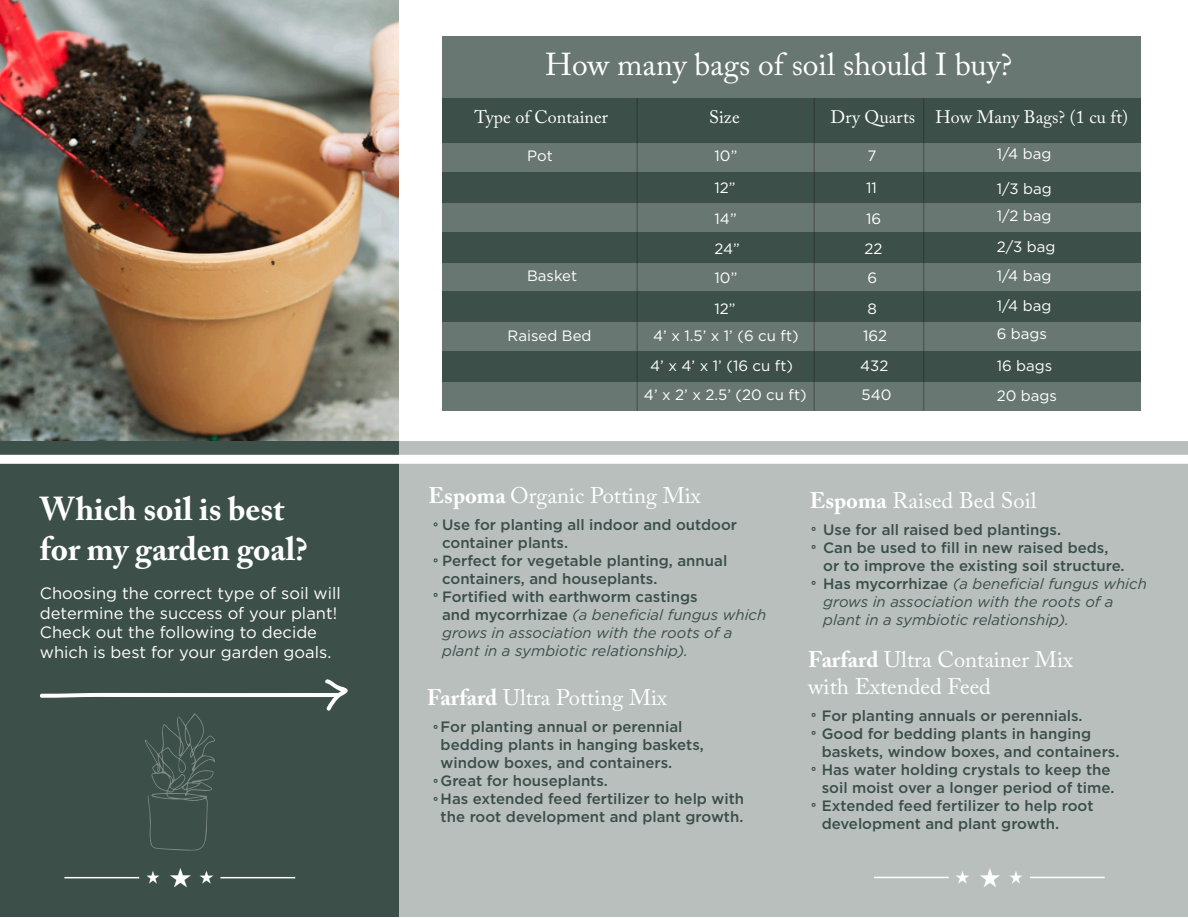
<style>
.page{position:relative;width:1188px;height:918px;background:#fff}
.page>*{position:absolute;margin:0;border:0;box-sizing:border-box;transform-origin:0 0}
.t1{font:700 33px "Adobe Caslon Pro";color:#fff}
.t2{font:31.5px "Adobe Caslon Pro";color:#fff}
.t3{font:22.5px "Adobe Caslon Pro";color:#fff}
.t4{font:18px "Adobe Caslon Pro";color:#fff}
.t5{font:16.5px "Gotham";color:#fff}
.t6{font:500 15px/18px "Gotham";color:#3b4e49}
.t7{font:italic 15px/18px "Gotham";color:#3b4e49}
.t8{font:15px "Gotham";color:#fff}
.s1{font-weight:700}
.s2{font-weight:500;font-style:normal}
</style>
<div class="page">
<img style="left:0;top:0;width:399px;height:441px">
<div style="left:0;top:441px;width:1188px;height:475px;background:#3c4f49"></div>
<div style="left:400px;top:441px;width:788px;height:476px;background:#b8bfbd"></div>
<div style="left:442px;top:36px;width:699px;height:63px;background:#697773"></div>
<div style="left:442px;top:98px;width:699px;height:44px;background:#3c4f49"></div>
<div style="left:442px;top:292px;width:699px;height:30px;background:#3c4f49"></div>
<div style="left:442px;top:172px;width:699px;height:30px;background:#3c4f49"></div>
<div style="left:442px;top:351px;width:699px;height:31px;background:#3c4f49"></div>
<div style="left:442px;top:232px;width:699px;height:30px;background:#3c4f49"></div>
<div style="left:442px;top:142px;width:699px;height:30px;background:#697773"></div>
<div style="left:442px;top:321px;width:699px;height:30px;background:#697773"></div>
<div style="left:442px;top:202px;width:699px;height:30px;background:#697773"></div>
<div style="left:442px;top:381px;width:699px;height:30px;background:#697773"></div>
<div style="left:442px;top:262px;width:699px;height:30px;background:#697773"></div>
<hr style="left:636px;top:98px;width:2px;height:313px;background:#231f20">
<hr style="left:813px;top:98px;width:2px;height:313px;background:#231f20">
<hr style="left:923px;top:98px;width:1px;height:313px;background:#231f20">
<svg style="left:434px;top:522px;width:4px;height:4px"></svg>
<svg style="left:812px;top:527px;width:4px;height:4px"></svg>
<svg style="left:812px;top:545px;width:4px;height:4px"></svg>
<svg style="left:812px;top:713px;width:4px;height:4px"></svg>
<svg style="left:812px;top:581px;width:4px;height:4px"></svg>
<svg style="left:812px;top:731px;width:4px;height:4px"></svg>
<svg style="left:812px;top:767px;width:4px;height:4px"></svg>
<svg style="left:812px;top:803px;width:4px;height:4px"></svg>
<svg style="left:434px;top:558px;width:4px;height:4px"></svg>
<svg style="left:434px;top:593px;width:4px;height:4px"></svg>
<svg style="left:434px;top:725px;width:4px;height:4px"></svg>
<svg style="left:434px;top:779px;width:4px;height:4px"></svg>
<svg style="left:434px;top:797px;width:4px;height:4px"></svg>
<img style="left:170px;top:868px;width:21px;height:20px">
<img style="left:199px;top:871px;width:14px;height:12px">
<img style="left:146px;top:871px;width:14px;height:12px">
<hr style="left:64px;top:877px;width:75px;height:1px;background:#fff">
<hr style="left:220px;top:877px;width:75px;height:1px;background:#fff">
<svg style="left:40px;top:679px;width:308px;height:172px"></svg>
<div style="left:0;top:455px;width:1188px;height:9px;background:#fff"></div>
<img style="left:979px;top:867px;width:22px;height:21px">
<img style="left:1009px;top:870px;width:14px;height:13px">
<svg style="left:956px;top:870px;width:13px;height:13px"></svg>
<hr style="left:874px;top:877px;width:75px;height:1px;background:#fff">
<hr style="left:1030px;top:877px;width:75px;height:1px;background:#fff">
<p class="t1" style="left:40px;top:489px;width:246px">Which soil is best</p>
<p class="t1" style="left:40px;top:529px;width:269px">for my garden goal?</p>
<p class="t5" style="left:40px;top:582px;width:302px">Choosing the correct type of soil will</p>
<p class="t5" style="left:40px;top:602px;width:299px">determine the success of your plant!</p>
<p class="t5" style="left:40px;top:622px;width:279px">Check out the following to decide</p>
<p class="t5" style="left:40px;top:642px;width:293px">which is best for your garden goals.</p>
<p class="t2" style="left:545px;top:46px;width:469px">How many bags of soil should I buy?</p>
<p class="t4" style="left:709px;top:107px;width:32px">Size</p>
<p class="t4" style="left:831px;top:107px;width:86px">Dry Quarts</p>
<p class="t4" style="left:936px;top:107px;width:194px">How Many Bags? (1 cu ft)</p>
<p class="t4" style="left:475px;top:107px;width:135px">Type of Container</p>
<p class="t8" style="left:527px;top:146px;width:27px">Pot</p>
<p class="t8" style="left:997px;top:144px;width:56px">1/4 bag</p>
<p class="t8" style="left:997px;top:179px;width:57px">1/3 bag</p>
<p class="t8" style="left:997px;top:206px;width:56px">1/2 bag</p>
<p class="t8" style="left:997px;top:237px;width:60px">2/3 bag</p>
<p class="t8" style="left:997px;top:266px;width:56px">1/4 bag</p>
<p class="t8" style="left:997px;top:296px;width:56px">1/4 bag</p>
<p class="t8" style="left:997px;top:324px;width:52px">6 bags</p>
<p class="t8" style="left:997px;top:356px;width:57px">16 bags</p>
<p class="t8" style="left:715px;top:146px;width:24px">10”</p>
<p class="t8" style="left:868px;top:146px;width:10px">7</p>
<p class="t8" style="left:715px;top:178px;width:23px">12”</p>
<p class="t8" style="left:866px;top:178px;width:12px">11</p>
<p class="t8" style="left:715px;top:209px;width:24px">14”</p>
<p class="t8" style="left:866px;top:209px;width:17px">16</p>
<p class="t8" style="left:715px;top:239px;width:27px">24”</p>
<p class="t8" style="left:865px;top:239px;width:19px">22</p>
<p class="t8" style="left:527px;top:266px;width:52px">Basket</p>
<p class="t8" style="left:715px;top:268px;width:24px">10”</p>
<p class="t8" style="left:868px;top:268px;width:11px">6</p>
<p class="t8" style="left:715px;top:299px;width:23px">12”</p>
<p class="t8" style="left:868px;top:299px;width:11px">8</p>
<p class="t8" style="left:508px;top:326px;width:85px">Raised Bed</p>
<p class="t8" style="left:653px;top:326px;width:147px">4’ x 1.5’ x 1’ (6 cu ft)</p>
<p class="t8" style="left:863px;top:326px;width:26px">162</p>
<p class="t8" style="left:650px;top:356px;width:144px">4’ x 4’ x 1’ (16 cu ft)</p>
<p class="t8" style="left:860px;top:356px;width:30px">432</p>
<p class="t8" style="left:644px;top:385px;width:164px">4’ x 2’ x 2.5’ (20 cu ft)</p>
<p class="t8" style="left:997px;top:386px;width:62px">20 bags</p>
<p class="t8" style="left:862px;top:385px;width:31px">540</p>
<p class="t3" style="left:429px;top:482px;width:274px"><span class="s1">Espoma</span> Organic Potting Mix</p>
<p class="t6" style="left:442px;top:515px;width:296px">Use for planting all indoor and outdoor container plants.</p>
<p class="t6" style="left:442px;top:551px;width:287px">Perfect for vegetable planting, annual</p>
<p class="t6" style="left:442px;top:569px;width:217px">containers, and houseplants.</p>
<p class="t6" style="left:442px;top:587px;width:257px">Fortified with earthworm castings</p>
<p class="t7" style="left:442px;top:605px;width:326px"><span class="s2">and mycorrhizae</span> (a beneficial fungus which grows in association with the roots of a plant in a symbiotic relationship).</p>
<p class="t3" style="left:427px;top:684px;width:241px"><span class="s1">Farfard</span> Ultra Potting Mix</p>
<p class="t6" style="left:441px;top:717px;width:243px">For planting annual or perennial</p>
<p class="t6" style="left:441px;top:735px;width:265px">bedding plants in hanging baskets,</p>
<p class="t6" style="left:441px;top:753px;width:233px">window boxes, and containers.</p>
<p class="t6" style="left:441px;top:771px;width:169px">Great for houseplants.</p>
<p class="t6" style="left:441px;top:789px;width:305px">Has extended feed fertilizer to help with</p>
<p class="t6" style="left:441px;top:807px;width:304px">the root development and plant growth.</p>
<p class="t3" style="left:810px;top:487px;width:228px"><span class="s1">Espoma</span> Raised Bed Soil</p>
<p class="t6" style="left:823px;top:520px;width:239px">Use for all raised bed plantings.</p>
<p class="t6" style="left:823px;top:538px;width:303px">Can be used to fill in new raised beds, or to improve the existing soil structure.</p>
<p class="t7" style="left:823px;top:574px;width:325px"><span class="s2">Has mycorrhizae</span> (a beneficial fungus which grows in association with the roots of a plant in a symbiotic relationship).</p>
<p class="t3" style="left:808px;top:646px;width:266px"><span class="s1">Farfard</span> Ultra Container Mix</p>
<p class="t3" style="left:808px;top:673px;width:184px">with Extended Feed</p>
<p class="t6" style="left:822px;top:707px;width:262px">For planting annuals or perennials.</p>
<p class="t6" style="left:822px;top:725px;width:271px">Good for bedding plants in hanging</p>
<p class="t6" style="left:822px;top:743px;width:299px">baskets, window boxes, and containers.</p>
<p class="t6" style="left:822px;top:761px;width:290px">Has water holding crystals to keep the</p>
<p class="t6" style="left:822px;top:779px;width:294px">soil moist over a longer period of time.</p>
<p class="t6" style="left:822px;top:797px;width:273px">Extended feed fertilizer to help root</p>
<p class="t6" style="left:822px;top:815px;width:239px">development and plant growth.</p>
</div>
